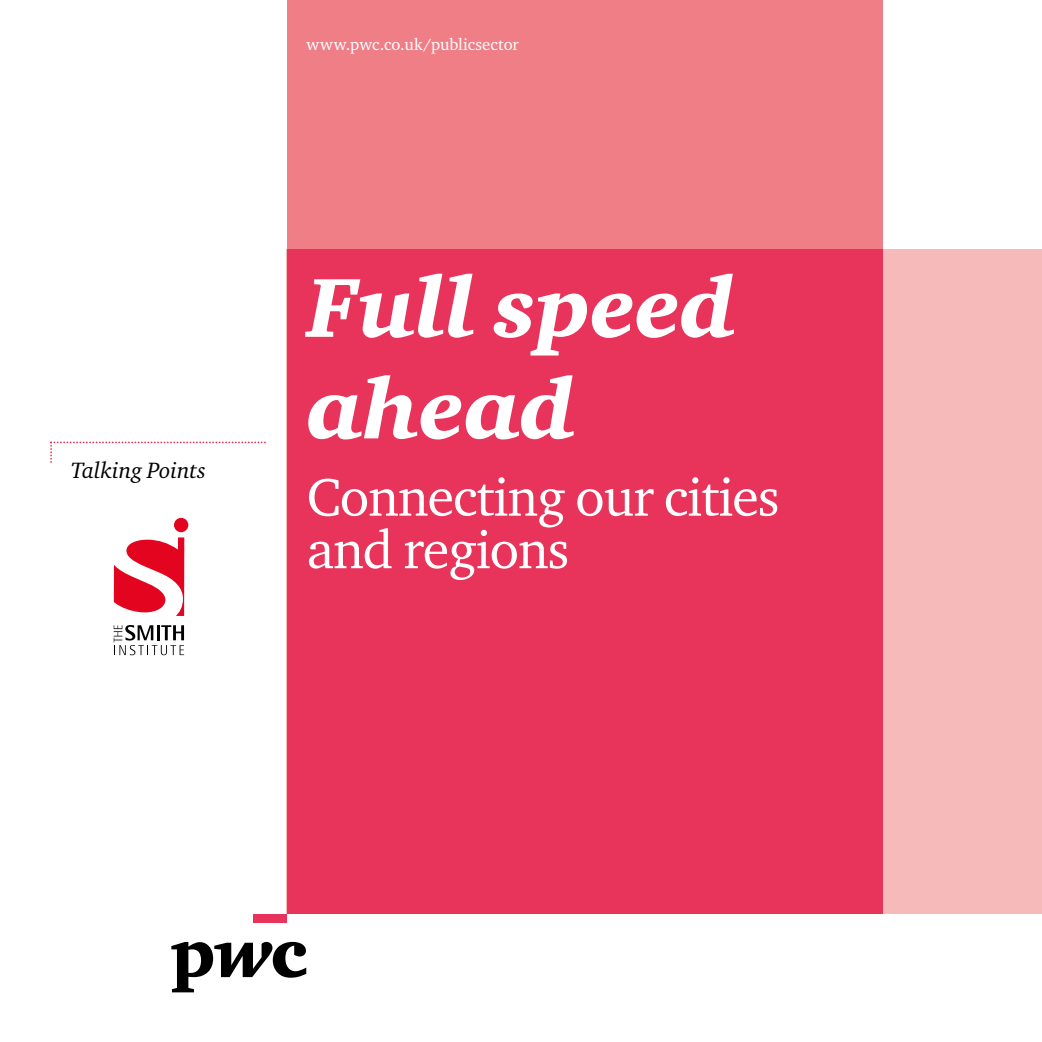
<style>
.page{position:relative;width:1042px;height:1042px;background:#fff}
.page>*{position:absolute;margin:0;border:0;box-sizing:border-box;transform-origin:0 0}
.t1{font:italic 900 85.75px/101.5px "Charter ITC Std";color:#fff}
.t2{font:54.25px/52.5px "Charter ITC Std";letter-spacing:-.02em;color:#fff}
.t3{font:italic 22.75px "Charter ITC Std";letter-spacing:.005em;color:#000}
.t4{font:16.62px "Charter ITC Std";letter-spacing:.005em;color:#fff}
</style>
<div class="page">
<div style="left:253px;top:914px;width:34px;height:8px;background:#e8345a"></div>
<svg style="left:171px;top:942px;width:135px;height:50px"></svg>
<div style="left:287px;top:249px;width:755px;height:665px;background:#f7babb"></div>
<div style="left:287px;top:0;width:595px;height:914px;background:#ef7e87"></div>
<div style="left:287px;top:249px;width:595px;height:665px;background:#e8345a"></div>
<svg style="left:50px;top:441px;width:216px;height:21px"></svg>
<svg style="left:113px;top:528px;width:71px;height:127px"></svg>
<div style="left:174px;top:518px;width:14px;height:14px;background:#e30520;border-radius:50%"></div>
<p class="t3" style="left:71px;top:456px;width:136px">Talking Points</p>
<p class="t4" style="left:307px;top:34px;width:214px">www.pwc.co.uk/publicsector</p>
<h1 class="t1" style="left:307px;top:257px;width:430px">Full speed ahead</h1>
<p class="t2" style="left:307px;top:470px;width:474px">Connecting our cities and regions</p>
</div>
